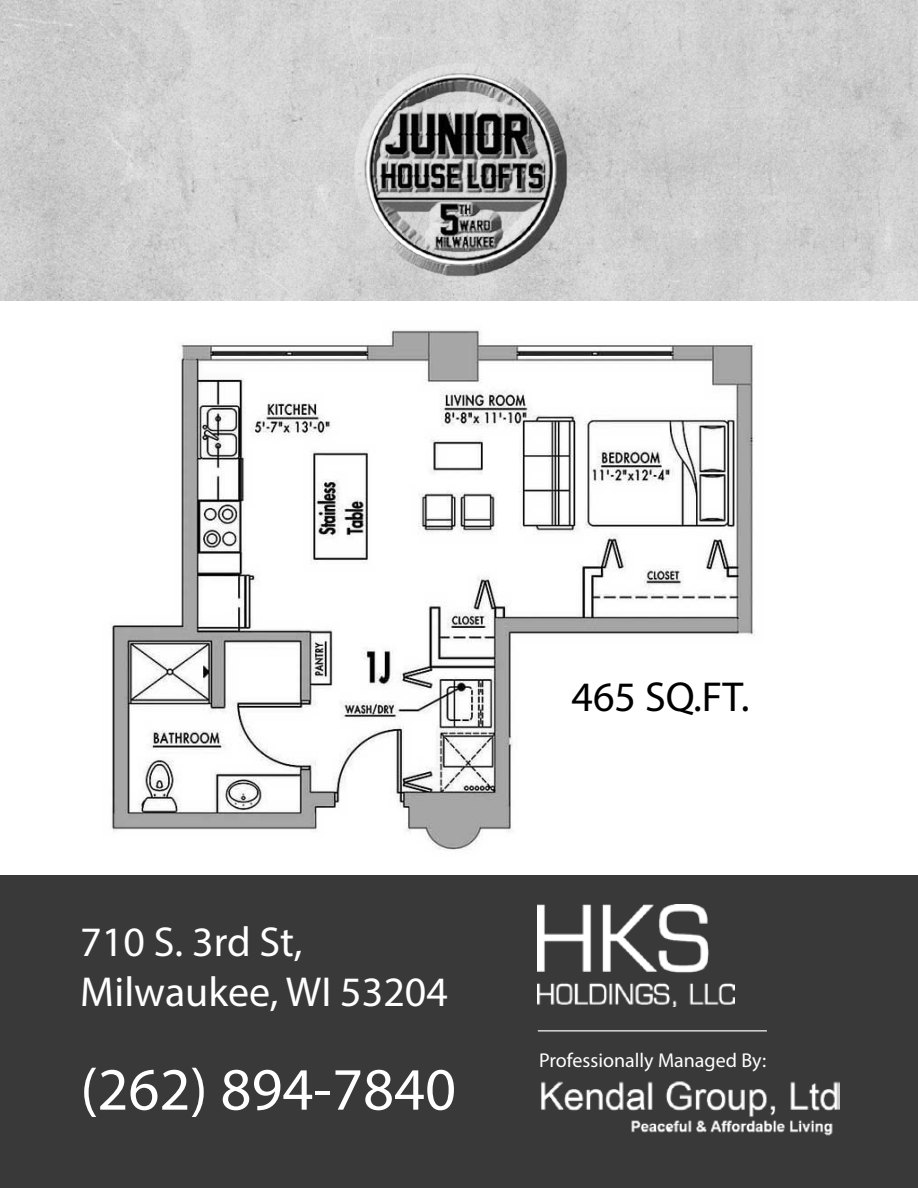
<style>
.page{position:relative;width:918px;height:1188px;background:#fff}
.page>*{position:absolute;margin:0;border:0;box-sizing:border-box;transform-origin:0 0}
.t1{font:60.45px "Myriad Pro";color:#fff}
.t2{font:42px/50.4px "Myriad Pro";color:#fff}
.t3{font:42px "Myriad Pro";color:#000}
.t4{font:19.95px "Myriad Pro";color:#fff}
</style>
<div class="page">
<img style="left:110px;top:328px;width:645px;height:523px">
<div style="left:0;top:876px;width:918px;height:312px;background:#393939"></div>
<img style="left:541px;top:1081px;width:298px;height:55px">
<img style="left:538px;top:905px;width:197px;height:101px">
<hr style="left:538px;top:1030px;width:229px;height:1px;background:#fff">
<img style="left:0;top:0;width:918px;height:301px">
<img style="left:350px;top:60px;width:218px;height:218px">
<p class="t2" style="left:80px;top:916px;width:369px">710 S. 3rd St,<br>Milwaukee, WI 53204</p>
<h1 class="t1" style="left:80px;top:1052px;width:377px">(262) 894-7840</h1>
<p class="t3" style="left:572px;top:672px;width:179px">465 SQ.FT.</p>
<p class="t4" style="left:539px;top:1048px;width:229px">Professionally Managed By:</p>
</div>
